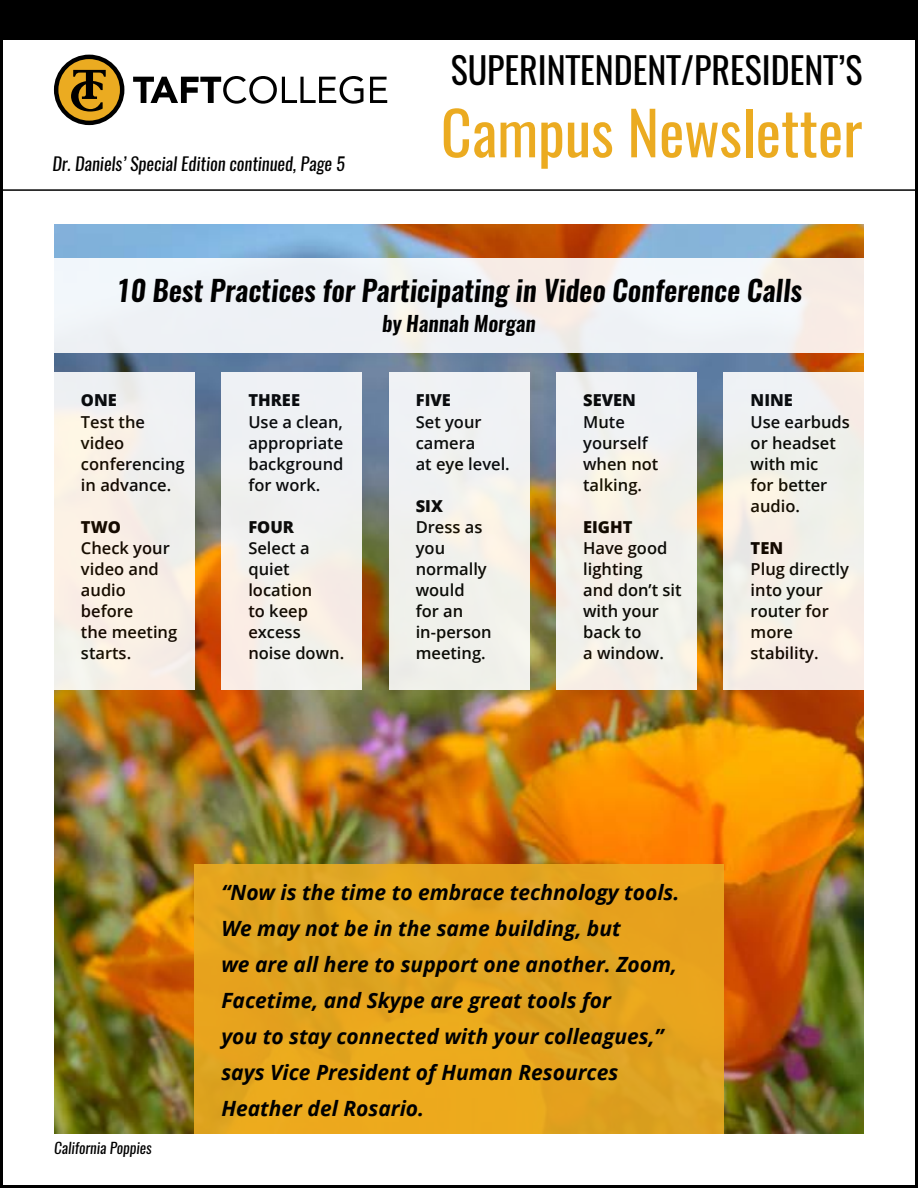
<style>
.page{position:relative;width:918px;height:1188px;background:#fff}
.page>*{position:absolute;margin:0;border:0;box-sizing:border-box;transform-origin:0 0}
.t1{font:60px "Oswald";color:#ebab21}
.t2{font:36px "Oswald";color:#000}
.t3{font:italic 600 28.5px "Oswald";color:#000}
.t4{font:italic 700 21px/36px "Open Sans";color:#000}
.t5{font:italic 600 21px "Oswald";color:#000}
.t6{font:italic 18px "Oswald";color:#000}
.t7{font:600 16.5px/21px "Open Sans";color:#000}
.t8{font:800 16.5px "Open Sans";color:#000}
.t9{font:italic 15px "Oswald";color:#000}
</style>
<div class="page">
<svg style="left:133px;top:76px;width:230px;height:28px"></svg>
<svg style="left:370px;top:77px;width:17px;height:26px"></svg>
<svg style="left:54px;top:55px;width:70px;height:70px"></svg>
<hr style="left:0;top:189px;width:918px;height:2px;background:#000">
<div style="left:0;top:0;width:918px;height:40px;background:#000"></div>
<img style="left:54px;top:224px;width:810px;height:910px">
<div style="left:54px;top:258px;width:810px;height:95px;background:linear-gradient(to right,#eef3f8,#f5f0ee)"></div>
<div style="left:54px;top:373px;width:141px;height:317px;background:linear-gradient(to right,#fbf2e6,#f1eeec)"></div>
<div style="left:221px;top:373px;width:141px;height:317px;background:#f0f1ef"></div>
<div style="left:389px;top:373px;width:140px;height:317px;background:#f0f1ec"></div>
<div style="left:556px;top:373px;width:141px;height:317px;background:#f1f1eb"></div>
<div style="left:724px;top:373px;width:140px;height:317px;background:linear-gradient(to right,#f3f0ea,#f4efe8)"></div>
<div style="left:194px;top:864px;width:530px;height:270px;background:#e6a41d"></div>
<p class="t6" style="left:52px;top:152px;width:294px">Dr. Daniels’ Special Edition continued, Page 5</p>
<h2 class="t2" style="left:451px;top:46px;width:413px">SUPERINTENDENT/PRESIDENT’S</h2>
<h1 class="t1" style="left:441px;top:91px;width:423px">Campus Newsletter</h1>
<h3 class="t3" style="left:116px;top:270px;width:688px">10 Best Practices for Participating in Video Conference Calls</h3>
<p class="t5" style="left:382px;top:308px;width:155px">by Hannah Morgan</p>
<p class="t8" style="left:81px;top:388px;width:37px">ONE</p>
<p class="t7" style="left:81px;top:411px;width:105px">Test the video conferencing in advance.</p>
<p class="t8" style="left:81px;top:514px;width:42px">TWO</p>
<p class="t7" style="left:81px;top:537px;width:98px">Check your video and audio before<br>the meeting starts.</p>
<p class="t8" style="left:248px;top:388px;width:53px">THREE</p>
<p class="t7" style="left:248px;top:411px;width:97px;text-align:justify">Use a clean, appropriate background for work.</p>
<p class="t8" style="left:248px;top:514px;width:47px">FOUR</p>
<p class="t7" style="left:248px;top:537px;width:97px">Select a quiet location<br>to keep excess noise down.</p>
<p class="t8" style="left:416px;top:388px;width:37px">FIVE</p>
<p class="t7" style="left:416px;top:411px;width:96px">Set your camera<br>at eye level.</p>
<p class="t8" style="left:416px;top:493px;width:29px">SIX</p>
<p class="t7" style="left:416px;top:516px;width:77px">Dress as you normally would for an in-person meeting.</p>
<p class="t8" style="left:583px;top:388px;width:54px">SEVEN</p>
<p class="t7" style="left:583px;top:411px;width:77px">Mute yourself when not talking.</p>
<p class="t8" style="left:583px;top:514px;width:51px">EIGHT</p>
<p class="t7" style="left:583px;top:537px;width:100px">Have good lighting<br>and don’t sit with your back to<br>a window.</p>
<p class="t8" style="left:751px;top:388px;width:44px">NINE</p>
<p class="t7" style="left:751px;top:411px;width:101px">Use earbuds or headset with mic<br>for better audio.</p>
<p class="t8" style="left:751px;top:535px;width:34px">TEN</p>
<p class="t7" style="left:751px;top:558px;width:100px">Plug directly into your router for more stability.</p>
<p class="t9" style="left:54px;top:1138px;width:99px">California Poppies</p>
<p class="t4" style="left:221px;top:874px;width:460px">“Now is the time to embrace technology tools.<br>We may not be in the same building, but<br>we are all here to support one another. Zoom, Facetime, and Skype are great tools for<br>you to stay connected with your colleagues,” says Vice President of Human Resources Heather del Rosario.</p>
</div>
